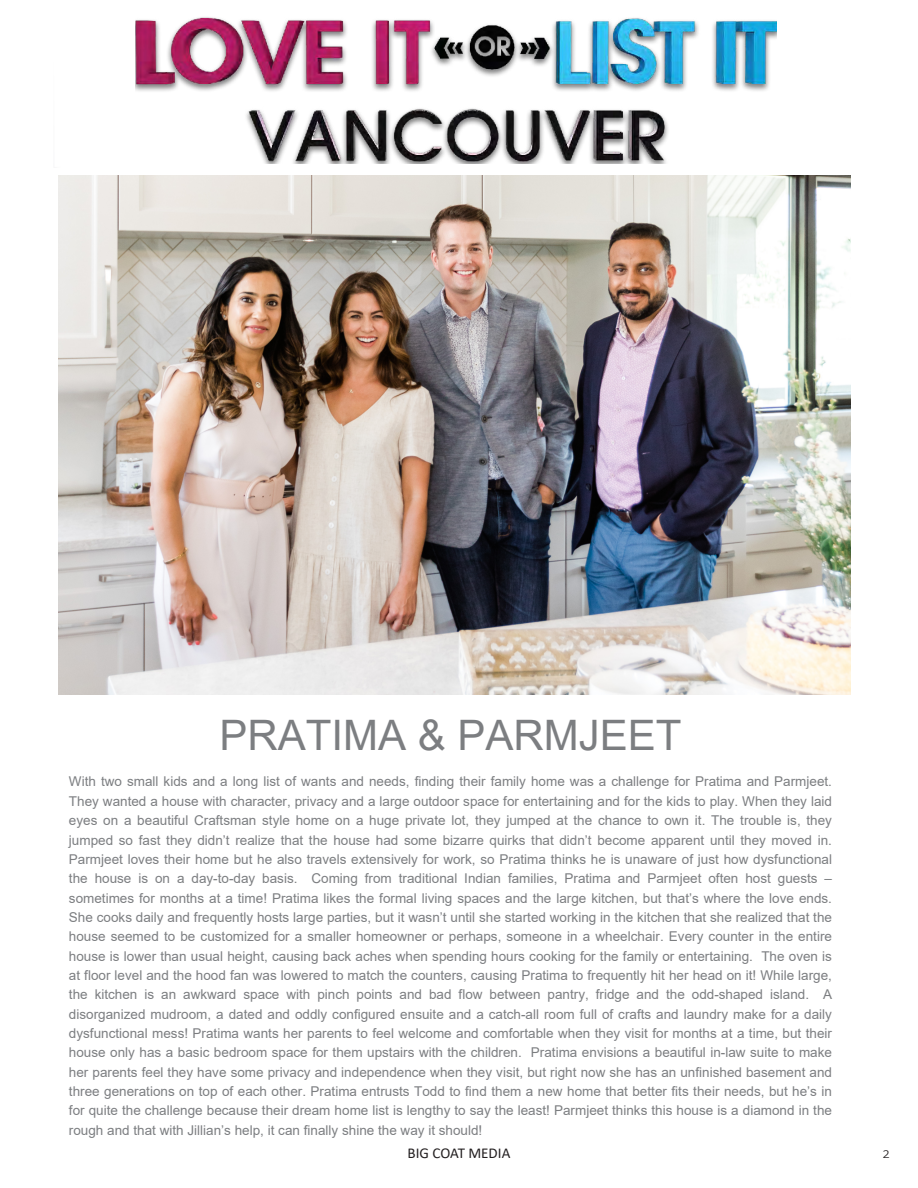
<style>
.page{position:relative;width:918px;height:1188px;background:#fff}
.page>*{position:absolute;margin:0;border:0;box-sizing:border-box;transform-origin:0 0}
.t1{font:42px "Arial";color:#7c7e81}
.t2{font:15px "Calibri";color:#231f20}
.t3{font:300 15px "Calibri";color:#231f20}
.t4{font:13.5px/19.4px "Arial";color:#7c7e81;text-align:justify}
</style>
<div class="page">
<img style="left:59px;top:176px;width:791px;height:519px">
<img style="left:136px;top:17px;width:641px;height:147px">
<h1 class="t1" style="left:219px;top:706px;width:464px">PRATIMA &amp; PARMJEET</h1>
<p class="t4" style="left:69px;top:772px;width:765px">With two small kids and a long list of wants and needs, finding their family home was a challenge for Pratima and Parmjeet.<br>They wanted a house with character, privacy and a large outdoor space for entertaining and for the kids to play. When they laid eyes on a beautiful Craftsman style home on a huge private lot, they jumped at the chance to own it. The trouble is, they jumped so fast they didn’t realize that the house had some bizarre quirks that didn’t become apparent until they moved in.<br>Parmjeet loves their home but he also travels extensively for work, so Pratima thinks he is unaware of just how dysfunctional the house is on a day-to-day basis. Coming from traditional Indian families, Pratima and Parmjeet often host guests – sometimes for months at a time! Pratima likes the formal living spaces and the large kitchen, but that’s where the love ends.<br>She cooks daily and frequently hosts large parties, but it wasn’t until she started working in the kitchen that she realized that the house seemed to be customized for a smaller homeowner or perhaps, someone in a wheelchair. Every counter in the entire house is lower than usual height, causing back aches when spending hours cooking for the family or entertaining. The oven is at floor level and the hood fan was lowered to match the counters, causing Pratima to frequently hit her head on it! While large, the kitchen is an awkward space with pinch points and bad flow between pantry, fridge and the odd-shaped island. A disorganized mudroom, a dated and oddly configured ensuite and a catch-all room full of crafts and laundry make for a daily dysfunctional mess! Pratima wants her parents to feel welcome and comfortable when they visit for months at a time, but their house only has a basic bedroom space for them upstairs with the children. Pratima envisions a beautiful in-law suite to make her parents feel they have some privacy and independence when they visit, but right now she has an unfinished basement and three generations on top of each other. Pratima entrusts Todd to find them a new home that better fits their needs, but he’s in for quite the challenge because their dream home list is lengthy to say the least! Parmjeet thinks this house is a diamond in the rough and that with Jillian’s help, it can finally shine the way it should!</p>
<p class="t2" style="left:408px;top:1143px;width:104px">BIG COAT MEDIA</p>
<p class="t3" style="left:882px;top:1144px;width:9px">2</p>
</div>
